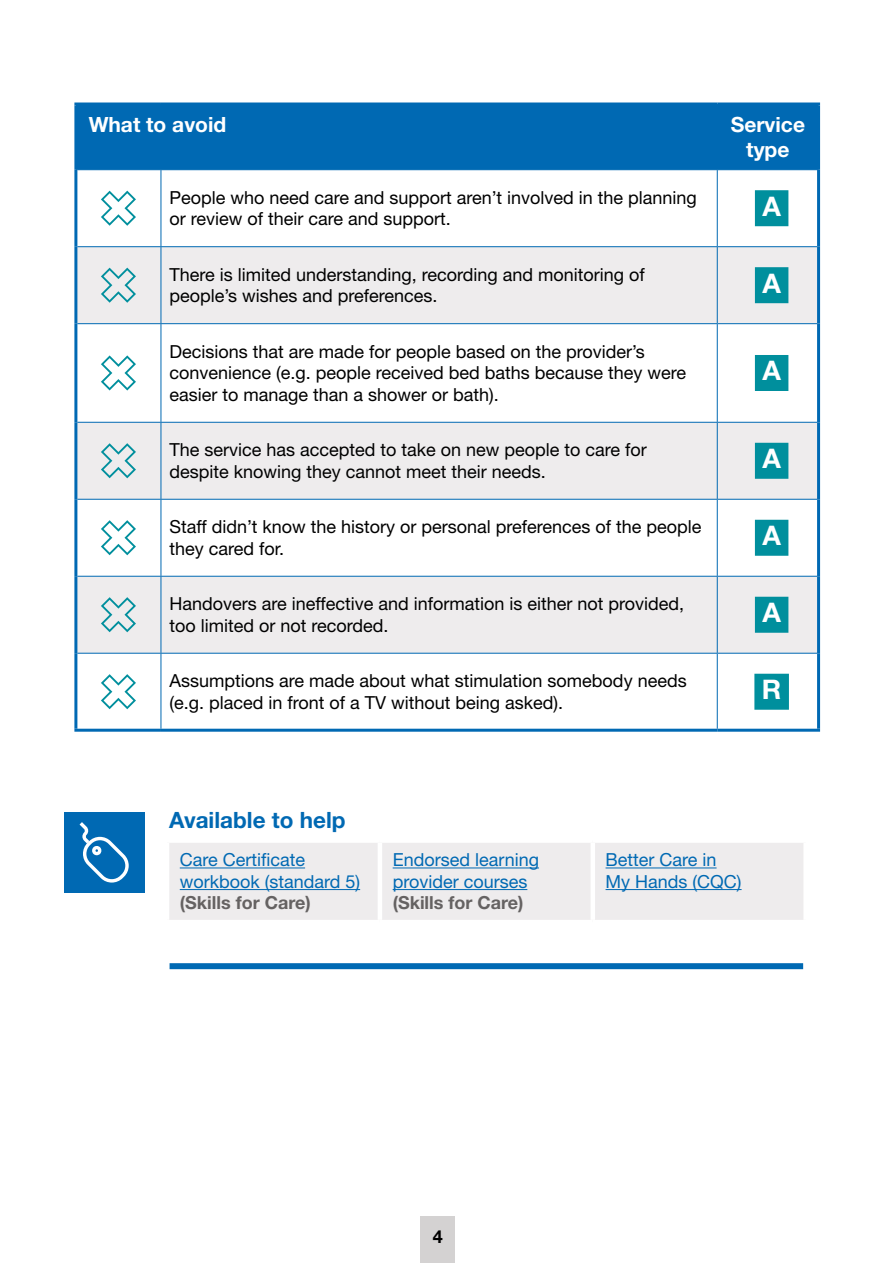
<style>
.page{position:relative;width:893px;height:1263px;background:#fff}
.page>*{position:absolute;margin:0;border:0;box-sizing:border-box;transform-origin:0 0}
.t1{font:700 27px "Helvetica Neue LT Std";color:#fff}
.t2{font:700 22.5px "Helvetica Neue LT Std";color:#0069b3}
.t3{font:700 21px/25.2px "Helvetica Neue LT Std";color:#fff;text-align:center}
.t4{font:18px/21.6px "Helvetica Neue LT Std";color:#000}
.t5{font:18px/21.6px "Helvetica Neue LT Std";color:#0069b3}
.t6{font:700 18px "Helvetica Neue LT Std";color:#656262}
.t7{font:700 18px "Helvetica Neue LT Std";color:#000}
</style>
<div class="page">
<div style="left:421px;top:1216px;width:34px;height:47px;background:#d4d2d2"></div>
<div style="left:77px;top:105px;width:740px;height:64px;background:#0069b3"></div>
<svg style="left:77px;top:247px;width:740px;height:406px;fill:#eeeced"></svg>
<hr style="left:717px;top:105px;width:1px;height:64px;background:#0069b3">
<hr style="left:77px;top:169px;width:84px;height:1px;background:#0069b3">
<hr style="left:161px;top:169px;width:556px;height:1px;background:#0069b3">
<hr style="left:161px;top:170px;width:1px;height:76px;background:#0069b3">
<hr style="left:717px;top:169px;width:100px;height:1px;background:#0069b3">
<hr style="left:717px;top:170px;width:1px;height:76px;background:#0069b3">
<hr style="left:77px;top:246px;width:84px;height:1px;background:#0069b3">
<hr style="left:161px;top:246px;width:556px;height:1px;background:#0069b3">
<hr style="left:161px;top:247px;width:1px;height:76px;background:#0069b3">
<hr style="left:717px;top:246px;width:100px;height:1px;background:#0069b3">
<hr style="left:717px;top:247px;width:1px;height:76px;background:#0069b3">
<hr style="left:77px;top:323px;width:84px;height:1px;background:#0069b3">
<hr style="left:161px;top:323px;width:556px;height:1px;background:#0069b3">
<hr style="left:161px;top:324px;width:1px;height:98px;background:#0069b3">
<hr style="left:717px;top:323px;width:100px;height:1px;background:#0069b3">
<hr style="left:717px;top:324px;width:1px;height:98px;background:#0069b3">
<hr style="left:77px;top:422px;width:84px;height:1px;background:#0069b3">
<hr style="left:161px;top:422px;width:556px;height:1px;background:#0069b3">
<hr style="left:161px;top:423px;width:1px;height:76px;background:#0069b3">
<hr style="left:717px;top:422px;width:100px;height:1px;background:#0069b3">
<hr style="left:717px;top:423px;width:1px;height:76px;background:#0069b3">
<hr style="left:77px;top:499px;width:84px;height:1px;background:#0069b3">
<hr style="left:161px;top:499px;width:556px;height:1px;background:#0069b3">
<hr style="left:161px;top:500px;width:1px;height:76px;background:#0069b3">
<hr style="left:717px;top:499px;width:100px;height:1px;background:#0069b3">
<hr style="left:717px;top:500px;width:1px;height:76px;background:#0069b3">
<hr style="left:77px;top:576px;width:84px;height:1px;background:#0069b3">
<hr style="left:161px;top:576px;width:556px;height:1px;background:#0069b3">
<hr style="left:161px;top:577px;width:1px;height:76px;background:#0069b3">
<hr style="left:717px;top:576px;width:100px;height:1px;background:#0069b3">
<hr style="left:717px;top:577px;width:1px;height:76px;background:#0069b3">
<hr style="left:77px;top:653px;width:84px;height:1px;background:#0069b3">
<hr style="left:161px;top:653px;width:556px;height:1px;background:#0069b3">
<hr style="left:161px;top:654px;width:1px;height:75px;background:#0069b3">
<hr style="left:717px;top:653px;width:100px;height:1px;background:#0069b3">
<hr style="left:717px;top:654px;width:1px;height:75px;background:#0069b3">
<hr style="left:74px;top:102px;width:87px;height:3px;background:#0069b3">
<hr style="left:74px;top:105px;width:3px;height:65px;background:#0069b3">
<hr style="left:161px;top:102px;width:556px;height:3px;background:#0069b3">
<hr style="left:717px;top:102px;width:103px;height:3px;background:#0069b3">
<hr style="left:817px;top:105px;width:3px;height:65px;background:#0069b3">
<hr style="left:74px;top:170px;width:3px;height:77px;background:#0069b3">
<hr style="left:817px;top:170px;width:3px;height:77px;background:#0069b3">
<hr style="left:74px;top:247px;width:3px;height:77px;background:#0069b3">
<hr style="left:817px;top:247px;width:3px;height:77px;background:#0069b3">
<hr style="left:74px;top:324px;width:3px;height:98px;background:#0069b3">
<hr style="left:817px;top:324px;width:3px;height:98px;background:#0069b3">
<hr style="left:74px;top:422px;width:3px;height:77px;background:#0069b3">
<hr style="left:817px;top:422px;width:3px;height:77px;background:#0069b3">
<hr style="left:74px;top:499px;width:3px;height:77px;background:#0069b3">
<hr style="left:817px;top:499px;width:3px;height:77px;background:#0069b3">
<hr style="left:74px;top:576px;width:3px;height:77px;background:#0069b3">
<hr style="left:817px;top:576px;width:3px;height:77px;background:#0069b3">
<hr style="left:74px;top:653px;width:3px;height:76px;background:#0069b3">
<hr style="left:817px;top:653px;width:3px;height:76px;background:#0069b3">
<hr style="left:74px;top:729px;width:87px;height:3px;background:#0069b3">
<hr style="left:161px;top:729px;width:556px;height:3px;background:#0069b3">
<hr style="left:717px;top:729px;width:103px;height:3px;background:#0069b3">
<svg style="left:101px;top:191px;width:35px;height:35px"></svg>
<div style="left:755px;top:190px;width:33px;height:36px;background:#008f9d"></div>
<svg style="left:101px;top:268px;width:35px;height:35px"></svg>
<div style="left:755px;top:267px;width:33px;height:36px;background:#008f9d"></div>
<svg style="left:101px;top:355px;width:35px;height:35px"></svg>
<div style="left:755px;top:355px;width:33px;height:36px;background:#008f9d"></div>
<svg style="left:101px;top:443px;width:35px;height:35px"></svg>
<div style="left:755px;top:443px;width:33px;height:36px;background:#008f9d"></div>
<svg style="left:101px;top:520px;width:35px;height:35px"></svg>
<div style="left:755px;top:520px;width:33px;height:36px;background:#008f9d"></div>
<svg style="left:101px;top:597px;width:35px;height:35px"></svg>
<div style="left:755px;top:597px;width:33px;height:36px;background:#008f9d"></div>
<svg style="left:101px;top:674px;width:35px;height:35px"></svg>
<div style="left:754px;top:674px;width:35px;height:36px;background:#008f9d"></div>
<div style="left:169px;top:843px;width:634px;height:77px;background:#eeeced"></div>
<hr style="left:378px;top:843px;width:4px;height:77px;background:#fff">
<hr style="left:591px;top:843px;width:4px;height:77px;background:#fff">
<hr style="left:180px;top:867px;width:125px;height:1px;background:#0069b3">
<hr style="left:180px;top:889px;width:180px;height:1px;background:#0069b3">
<hr style="left:393px;top:867px;width:146px;height:1px;background:#0069b3">
<hr style="left:393px;top:889px;width:134px;height:1px;background:#0069b3">
<hr style="left:606px;top:867px;width:111px;height:1px;background:#0069b3">
<hr style="left:606px;top:889px;width:136px;height:1px;background:#0069b3">
<div style="left:64px;top:812px;width:80px;height:81px;background:#0069b3"></div>
<svg style="left:80px;top:822px;width:49px;height:60px"></svg>
<div style="left:170px;top:963px;width:633px;height:6px;background:#0069b3"></div>
<p class="t3" style="left:89px;top:111px;width:139px">What to avoid</p>
<p class="t3" style="left:731px;top:111px;width:76px">Service type</p>
<p class="t4" style="left:169px;top:186px;width:529px">People who need care and support aren’t involved in the planning or review of their care and support.</p>
<h1 class="t1" style="left:762px;top:189px;width:20px">A</h1>
<p class="t4" style="left:169px;top:263px;width:477px">There is limited understanding, recording and monitoring of people’s wishes and preferences.</p>
<h1 class="t1" style="left:762px;top:266px;width:20px">A</h1>
<p class="t4" style="left:169px;top:340px;width:518px">Decisions that are made for people based on the provider’s convenience (e.g. people received bed baths because they were easier to manage than a shower or bath).</p>
<h1 class="t1" style="left:762px;top:354px;width:20px">A</h1>
<p class="t4" style="left:169px;top:439px;width:479px">The service has accepted to take on new people to care for despite knowing they cannot meet their needs.</p>
<h1 class="t1" style="left:762px;top:442px;width:20px">A</h1>
<p class="t4" style="left:169px;top:516px;width:534px">Staff didn’t know the history or personal preferences of the people they cared for.</p>
<h1 class="t1" style="left:762px;top:519px;width:20px">A</h1>
<p class="t4" style="left:169px;top:593px;width:516px">Handovers are ineffective and information is either not provided, too limited or not recorded.</p>
<h1 class="t1" style="left:762px;top:596px;width:20px">A</h1>
<p class="t4" style="left:169px;top:670px;width:519px">Assumptions are made about what stimulation somebody needs (e.g. placed in front of a TV without being asked).</p>
<h1 class="t1" style="left:762px;top:673px;width:21px">R</h1>
<p class="t2" style="left:169px;top:806px;width:178px">Available to help</p>
<p class="t5" style="left:180px;top:849px;width:182px">Care Certificate workbook (standard 5)</p>
<p class="t6" style="left:180px;top:892px;width:132px">(Skills for Care)</p>
<p class="t5" style="left:393px;top:849px;width:148px">Endorsed learning provider courses</p>
<p class="t6" style="left:393px;top:892px;width:132px">(Skills for Care)</p>
<p class="t5" style="left:606px;top:849px;width:138px">Better Care in<br>My Hands (CQC)</p>
<p class="t7" style="left:433px;top:1225px;width:12px">4</p>
</div>
